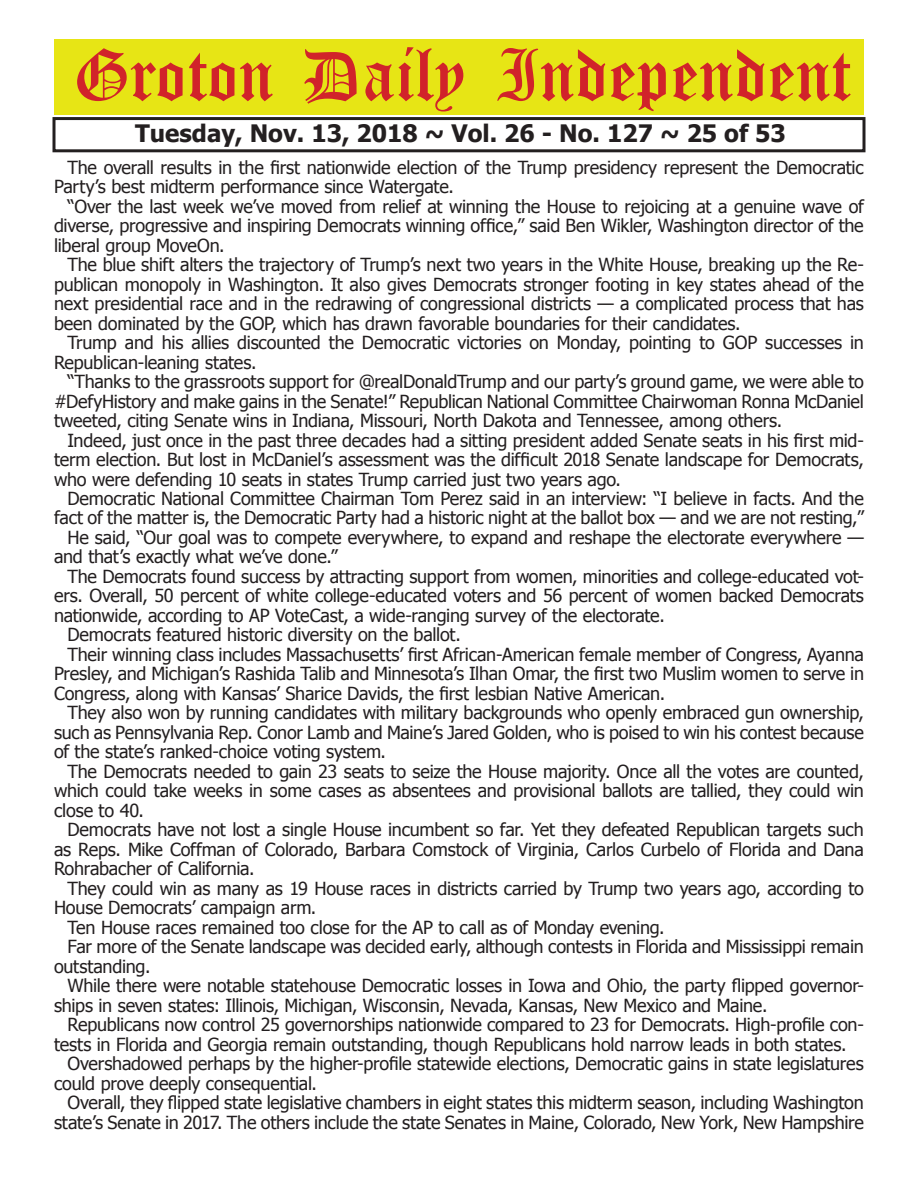
<style>
.page{position:relative;width:918px;height:1188px;background:#fff}
.page>*{position:absolute;margin:0;border:0;box-sizing:border-box;transform-origin:0 0}
.t1{font:54px "Old English Five";color:#d1232a}
.t2{font:700 24px "Tahoma";color:#231f20}
.t3{font:18px/19.5px "Tahoma";letter-spacing:-.01em;color:#231f20;text-align:justify}
</style>
<div class="page">
<div style="left:52px;top:117px;width:814px;height:35px;border:3px solid #231f20"></div>
<div style="left:54px;top:40px;width:810px;height:75px;background:#e7e515"></div>
<h1 class="t1" style="left:73px;top:50px;width:779px">Groton Daily Independent</h1>
<h2 class="t2" style="left:135px;top:116px;width:652px">Tuesday, Nov. 13, 2018 ~ Vol. 26 - No. 127 ~ 25 of 53</h2>
<p class="t3" style="left:54px;top:156px;width:811px;text-indent:14px">The overall results in the first nationwide election of the Trump presidency represent the Democratic<br>Party’s best midterm performance since Watergate.</p>
<p class="t3" style="left:54px;top:195px;width:811px;text-indent:14px">“Over the last week we’ve moved from relief at winning the House to rejoicing at a genuine wave of diverse, progressive and inspiring Democrats winning office,” said Ben Wikler, Washington director of the liberal group MoveOn.</p>
<p class="t3" style="left:54px;top:254px;width:812px;text-indent:14px">The blue shift alters the trajectory of Trump’s next two years in the White House, breaking up the Re&shy;publican monopoly in Washington. It also gives Democrats stronger footing in key states ahead of the next presidential race and in the redrawing of congressional districts — a complicated process that has been dominated by the GOP, which has drawn favorable boundaries for their candidates.</p>
<p class="t3" style="left:54px;top:332px;width:811px;text-indent:14px">Trump and his allies discounted the Democratic victories on Monday, pointing to GOP successes in<br>Republican-leaning states.</p>
<p class="t3" style="left:54px;top:371px;width:811px;text-indent:14px">“Thanks to the grassroots support for @realDonaldTrump and our party’s ground game, we were able to #DefyHistory and make gains in the Senate!” Republican National Committee Chairwoman Ronna McDaniel tweeted, citing Senate wins in Indiana, Missouri, North Dakota and Tennessee, among others.</p>
<p class="t3" style="left:54px;top:429px;width:812px;text-indent:14px">Indeed, just once in the past three decades had a sitting president added Senate seats in his first mid&shy;term election. But lost in McDaniel’s assessment was the difficult 2018 Senate landscape for Democrats, who were defending 10 seats in states Trump carried just two years ago.</p>
<p class="t3" style="left:68px;top:488px;width:798px">Democratic National Committee Chairman Tom Perez said in an interview: “I believe in facts. And the</p>
<p class="t3" style="left:54px;top:507px;width:811px">fact of the matter is, the Democratic Party had a historic night at the ballot box — and we are not resting,”</p>
<p class="t3" style="left:68px;top:527px;width:798px">He said, “Our goal was to compete everywhere, to expand and reshape the electorate everywhere —</p>
<p class="t3" style="left:54px;top:546px;width:285px">and that’s exactly what we’ve done.”</p>
<p class="t3" style="left:68px;top:566px;width:798px">The Democrats found success by attracting support from women, minorities and college-educated vot-</p>
<p class="t3" style="left:54px;top:585px;width:811px">ers. Overall, 50 percent of white college-educated voters and 56 percent of women backed Democrats</p>
<p class="t3" style="left:54px;top:605px;width:612px">nationwide, according to AP VoteCast, a wide-ranging survey of the electorate.</p>
<p class="t3" style="left:68px;top:624px;width:395px">Democrats featured historic diversity on the ballot.</p>
<p class="t3" style="left:68px;top:644px;width:798px">Their winning class includes Massachusetts’ first African-American female member of Congress, Ayanna</p>
<p class="t3" style="left:54px;top:663px;width:812px">Presley, and Michigan’s Rashida Talib and Minnesota’s Ilhan Omar, the first two Muslim women to serve in</p>
<p class="t3" style="left:54px;top:683px;width:613px">Congress, along with Kansas’ Sharice Davids, the first lesbian Native American.</p>
<p class="t3" style="left:68px;top:702px;width:798px">They also won by running candidates with military backgrounds who openly embraced gun ownership,</p>
<p class="t3" style="left:54px;top:722px;width:811px">such as Pennsylvania Rep. Conor Lamb and Maine’s Jared Golden, who is poised to win his contest because</p>
<p class="t3" style="left:54px;top:741px;width:334px">of the state’s ranked-choice voting system.</p>
<p class="t3" style="left:68px;top:761px;width:798px">The Democrats needed to gain 23 seats to seize the House majority. Once all the votes are counted,</p>
<p class="t3" style="left:54px;top:780px;width:811px">which could take weeks in some cases as absentees and provisional ballots are tallied, they could win</p>
<p class="t3" style="left:54px;top:800px;width:92px">close to 40.</p>
<p class="t3" style="left:68px;top:819px;width:798px">Democrats have not lost a single House incumbent so far. Yet they defeated Republican targets such</p>
<p class="t3" style="left:54px;top:839px;width:811px">as Reps. Mike Coffman of Colorado, Barbara Comstock of Virginia, Carlos Curbelo of Florida and Dana</p>
<p class="t3" style="left:54px;top:858px;width:202px">Rohrabacher of California.</p>
<p class="t3" style="left:68px;top:878px;width:798px">They could win as many as 19 House races in districts carried by Trump two years ago, according to</p>
<p class="t3" style="left:54px;top:897px;width:264px">House Democrats’ campaign arm.</p>
<p class="t3" style="left:68px;top:917px;width:599px">Ten House races remained too close for the AP to call as of Monday evening.</p>
<p class="t3" style="left:68px;top:936px;width:798px">Far more of the Senate landscape was decided early, although contests in Florida and Mississippi remain</p>
<p class="t3" style="left:54px;top:956px;width:98px">outstanding.</p>
<p class="t3" style="left:68px;top:975px;width:798px">While there were notable statehouse Democratic losses in Iowa and Ohio, the party flipped governor-</p>
<p class="t3" style="left:54px;top:995px;width:715px">ships in seven states: Illinois, Michigan, Wisconsin, Nevada, Kansas, New Mexico and Maine.</p>
<p class="t3" style="left:68px;top:1014px;width:798px">Republicans now control 25 governorships nationwide compared to 23 for Democrats. High-profile con-</p>
<p class="t3" style="left:54px;top:1034px;width:794px">tests in Florida and Georgia remain outstanding, though Republicans hold narrow leads in both states.</p>
<p class="t3" style="left:68px;top:1053px;width:798px">Overshadowed perhaps by the higher-profile statewide elections, Democratic gains in state legislatures</p>
<p class="t3" style="left:54px;top:1073px;width:265px">could prove deeply consequential.</p>
<p class="t3" style="left:68px;top:1092px;width:798px">Overall, they flipped state legislative chambers in eight states this midterm season, including Washington</p>
<p class="t3" style="left:54px;top:1112px;width:811px">state’s Senate in 2017. The others include the state Senates in Maine, Colorado, New York, New Hampshire</p>
</div>
